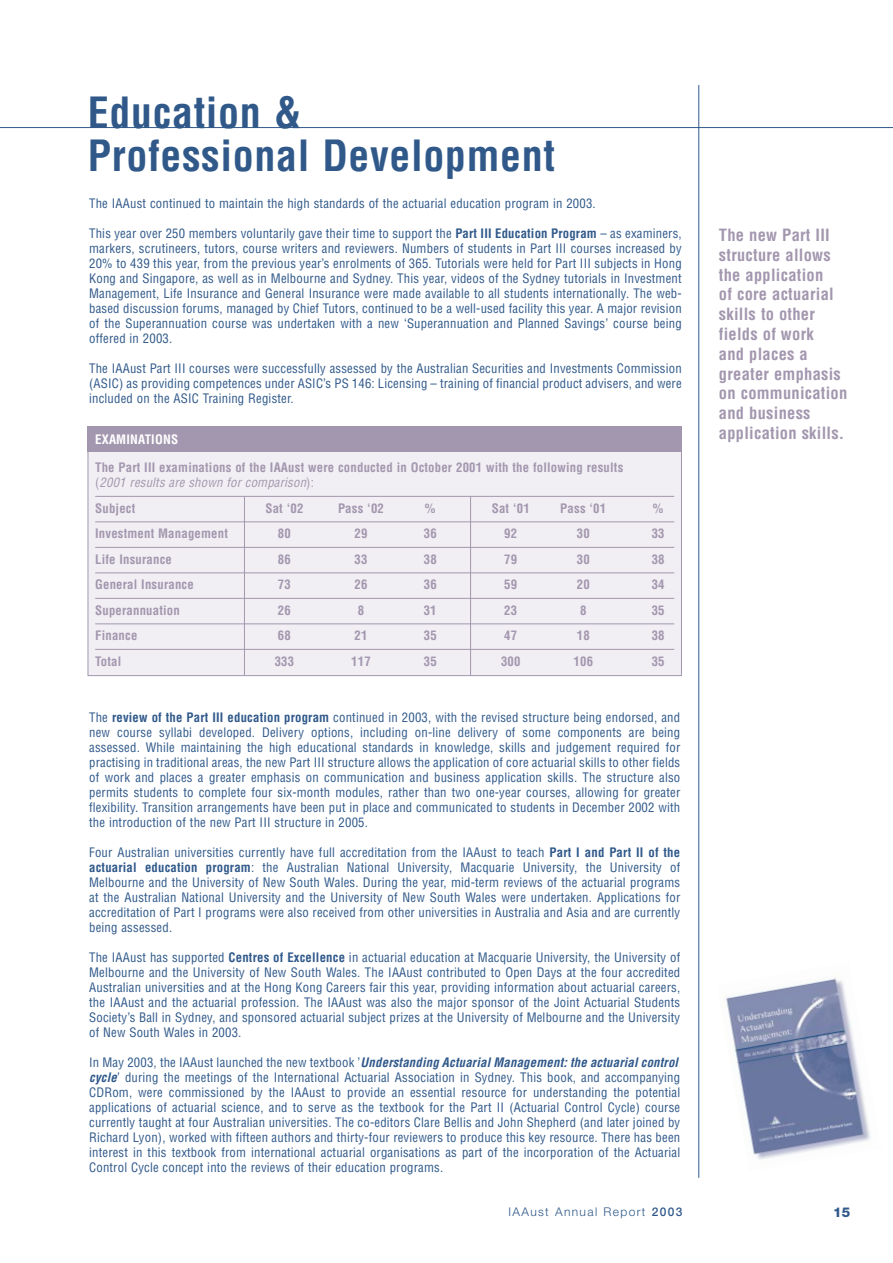
<style>
.page{position:relative;width:893px;height:1263px;background:#fff}
.page>*{position:absolute;margin:0;border:0;box-sizing:border-box;transform-origin:0 0}
.t1{font:700 condensed 42px/43.5px "Helvetica";letter-spacing:.015em;color:#30598a}
.t2{font:700 condensed 16.5px/19.8px "Helvetica";letter-spacing:.015em;color:#a397af}
.t3{font:800 13.5px "Helvetica Neue";color:#30598a}
.t4{font:condensed 12.75px/15px "Helvetica";letter-spacing:.015em;color:#30598a;text-align:justify}
.t5{font:700 condensed 12.75px/15px "Helvetica";letter-spacing:.015em;color:#a397af}
.t6{font:700 condensed 12.75px "Helvetica";letter-spacing:.015em;color:#fff}
.t7{font:300 12px "Helvetica Neue";letter-spacing:.11em;color:#30598a}
.s1{font-weight:700}
.s2{font-weight:400}
.s3{font-weight:400;font-style:italic}
.s4{font-weight:700;font-style:italic}
.s5{font-weight:500}
</style>
<div class="page">
<img style="left:726px;top:976px;width:145px;height:184px">
<hr style="left:0;top:127px;width:892px;height:1px;background:#30598a">
<hr style="left:698px;top:85px;width:1px;height:1093px;background:#30598a">
<div style="left:88px;top:427px;width:593px;height:249px;background:#f1eff3"></div>
<div style="left:88px;top:427px;width:593px;height:25px;background:#a397af"></div>
<hr style="left:95px;top:496px;width:579px;height:1px;background:#a397af">
<hr style="left:95px;top:522px;width:579px;height:1px;background:#a397af">
<hr style="left:95px;top:547px;width:579px;height:1px;background:#a397af">
<hr style="left:95px;top:573px;width:579px;height:1px;background:#a397af">
<hr style="left:95px;top:598px;width:579px;height:1px;background:#a397af">
<hr style="left:95px;top:624px;width:579px;height:1px;background:#a397af">
<hr style="left:95px;top:649px;width:579px;height:1px;background:#a397af">
<hr style="left:244px;top:496px;width:1px;height:180px;background:#a397af">
<hr style="left:470px;top:496px;width:1px;height:180px;background:#a397af">
<h1 class="t1" style="left:88px;top:94px;width:469px">Education &amp;<br>Professional Development</h1>
<p class="t4" style="left:89px;top:197px;width:508px">The IAAust continued to maintain the high standards of the actuarial education program in 2003.</p>
<p class="t4" style="left:89px;top:227px;width:594px">This year over 250 members voluntarily gave their time to support the <span class="s1">Part III Education Program</span> – as examiners, markers, scrutineers, tutors, course writers and reviewers. Numbers of students in Part III courses increased by 20% to 439 this year, from the previous year’s enrolments of 365. Tutorials were held for Part III subjects in Hong Kong and Singapore, as well as in Melbourne and Sydney. This year, videos of the Sydney tutorials in Investment Management, Life Insurance and General Insurance were made available to all students internationally. The web&shy;based discussion forums, managed by Chief Tutors, continued to be a well-used facility this year. A major revision of the Superannuation course was undertaken with a new ‘Superannuation and Planned Savings’ course being offered in 2003.</p>
<p class="t4" style="left:89px;top:362px;width:594px">The IAAust Part III courses were successfully assessed by the Australian Securities and Investments Commission (ASIC) as providing competences under ASIC’s PS 146: Licensing – training of financial product advisers, and were included on the ASIC Training Register.</p>
<p class="t6" style="left:95px;top:434px;width:84px">EXAMINATIONS</p>
<p class="t5" style="left:95px;top:461px;width:529px">The Part III examinations of the IAAust were conducted in October 2001 with the following results <span class="s2">(</span><span class="s3">2001 results are shown for comparison</span><span class="s2">):</span></p>
<p class="t5" style="left:95px;top:502px;width:42px">Subject</p>
<p class="t5" style="left:265px;top:502px;width:39px">Sat ‘02</p>
<p class="t5" style="left:338px;top:502px;width:47px">Pass ‘02</p>
<p class="t5" style="left:425px;top:502px;width:12px">%</p>
<p class="t5" style="left:492px;top:502px;width:39px">Sat ‘01</p>
<p class="t5" style="left:560px;top:502px;width:47px">Pass ‘01</p>
<p class="t5" style="left:653px;top:502px;width:12px">%</p>
<p class="t5" style="left:95px;top:527px;width:134px">Investment Management</p>
<p class="t5" style="left:278px;top:527px;width:14px">80</p>
<p class="t5" style="left:354px;top:527px;width:14px">29</p>
<p class="t5" style="left:424px;top:527px;width:14px">36</p>
<p class="t5" style="left:504px;top:527px;width:14px">92</p>
<p class="t5" style="left:576px;top:527px;width:14px">30</p>
<p class="t5" style="left:651px;top:527px;width:14px">33</p>
<p class="t5" style="left:95px;top:553px;width:78px">Life Insurance</p>
<p class="t5" style="left:278px;top:553px;width:14px">86</p>
<p class="t5" style="left:354px;top:553px;width:14px">33</p>
<p class="t5" style="left:424px;top:553px;width:14px">38</p>
<p class="t5" style="left:504px;top:553px;width:14px">79</p>
<p class="t5" style="left:576px;top:553px;width:14px">30</p>
<p class="t5" style="left:651px;top:553px;width:14px">38</p>
<p class="t5" style="left:95px;top:578px;width:100px">General Insurance</p>
<p class="t5" style="left:278px;top:578px;width:14px">73</p>
<p class="t5" style="left:354px;top:578px;width:14px">26</p>
<p class="t5" style="left:424px;top:578px;width:14px">36</p>
<p class="t5" style="left:504px;top:578px;width:14px">59</p>
<p class="t5" style="left:576px;top:578px;width:14px">20</p>
<p class="t5" style="left:651px;top:578px;width:14px">34</p>
<p class="t5" style="left:95px;top:604px;width:86px">Superannuation</p>
<p class="t5" style="left:278px;top:604px;width:14px">26</p>
<p class="t5" style="left:358px;top:604px;width:8px">8</p>
<p class="t5" style="left:424px;top:604px;width:14px">31</p>
<p class="t5" style="left:504px;top:604px;width:14px">23</p>
<p class="t5" style="left:580px;top:604px;width:8px">8</p>
<p class="t5" style="left:651px;top:604px;width:14px">35</p>
<p class="t5" style="left:95px;top:629px;width:44px">Finance</p>
<p class="t5" style="left:278px;top:629px;width:14px">68</p>
<p class="t5" style="left:354px;top:629px;width:14px">21</p>
<p class="t5" style="left:424px;top:629px;width:14px">35</p>
<p class="t5" style="left:504px;top:629px;width:14px">47</p>
<p class="t5" style="left:576px;top:629px;width:14px">18</p>
<p class="t5" style="left:651px;top:629px;width:14px">38</p>
<p class="t5" style="left:95px;top:655px;width:28px">Total</p>
<p class="t5" style="left:275px;top:655px;width:21px">333</p>
<p class="t5" style="left:351px;top:655px;width:21px">117</p>
<p class="t5" style="left:424px;top:655px;width:14px">35</p>
<p class="t5" style="left:501px;top:655px;width:21px">300</p>
<p class="t5" style="left:573px;top:655px;width:21px">106</p>
<p class="t5" style="left:651px;top:655px;width:14px">35</p>
<p class="t4" style="left:89px;top:711px;width:592px">The <span class="s1">review of the Part III education program</span> continued in 2003, with the revised structure being endorsed, and new course syllabi developed. Delivery options, including on-line delivery of some components are being assessed. While maintaining the high educational standards in knowledge, skills and judgement required for practising in traditional areas, the new Part III structure allows the application of core actuarial skills to other fields of work and places a greater emphasis on communication and business application skills. The structure also permits students to complete four six-month modules, rather than two one-year courses, allowing for greater flexibility. Transition arrangements have been put in place and communicated to students in December 2002 with the introduction of the new Part III structure in 2005.</p>
<p class="t4" style="left:89px;top:846px;width:592px">Four Australian universities currently have full accreditation from the IAAust to teach <span class="s1">Part I and Part II of the actuarial education program</span>: the Australian National University, Macquarie University, the University of Melbourne and the University of New South Wales. During the year, mid-term reviews of the actuarial programs at the Australian National University and the University of New South Wales were undertaken. Applications for accreditation of Part I programs were also received from other universities in Australia and Asia and are currently being assessed.</p>
<p class="t4" style="left:89px;top:951px;width:592px">The IAAust has supported <span class="s1">Centres of Excellence</span> in actuarial education at Macquarie University, the University of Melbourne and the University of New South Wales. The IAAust contributed to Open Days at the four accredited Australian universities and at the Hong Kong Careers fair this year, providing information about actuarial careers, the IAAust and the actuarial profession. The IAAust was also the major sponsor of the Joint Actuarial Students Society’s Ball in Sydney, and sponsored actuarial subject prizes at the University of Melbourne and the University of New South Wales in 2003.</p>
<p class="t4" style="left:89px;top:1056px;width:592px;text-align:left">In May 2003, the IAAust launched the new textbook ’<span class="s4">Understanding Actuarial Management: the actuarial control cycle</span>’ during the meetings of the International Actuarial Association in Sydney. This book, and accompanying CDRom, were commissioned by the IAAust to provide an essential resource for understanding the potential applications of actuarial science, and to serve as the textbook for the Part II (Actuarial Control Cycle) course currently taught at four Australian universities. The co-editors Clare Bellis and John Shepherd (and later joined by Richard Lyon), worked with fifteen authors and thirty-four reviewers to produce this key resource. There has been interest in this textbook from international actuarial organisations as part of the incorporation of the Actuarial Control Cycle concept into the reviews of their education programs.</p>
<p class="t2" style="left:719px;top:226px;width:130px">The new Part III structure allows the application<br>of core actuarial skills to other fields of work<br>and places a greater emphasis on communication and business application skills.</p>
<p class="t7" style="left:508px;top:1208px;width:175px">IAAust Annual Report <span class="s5">2003</span></p>
<p class="t3" style="left:833px;top:1208px;width:19px">15</p>
</div>
